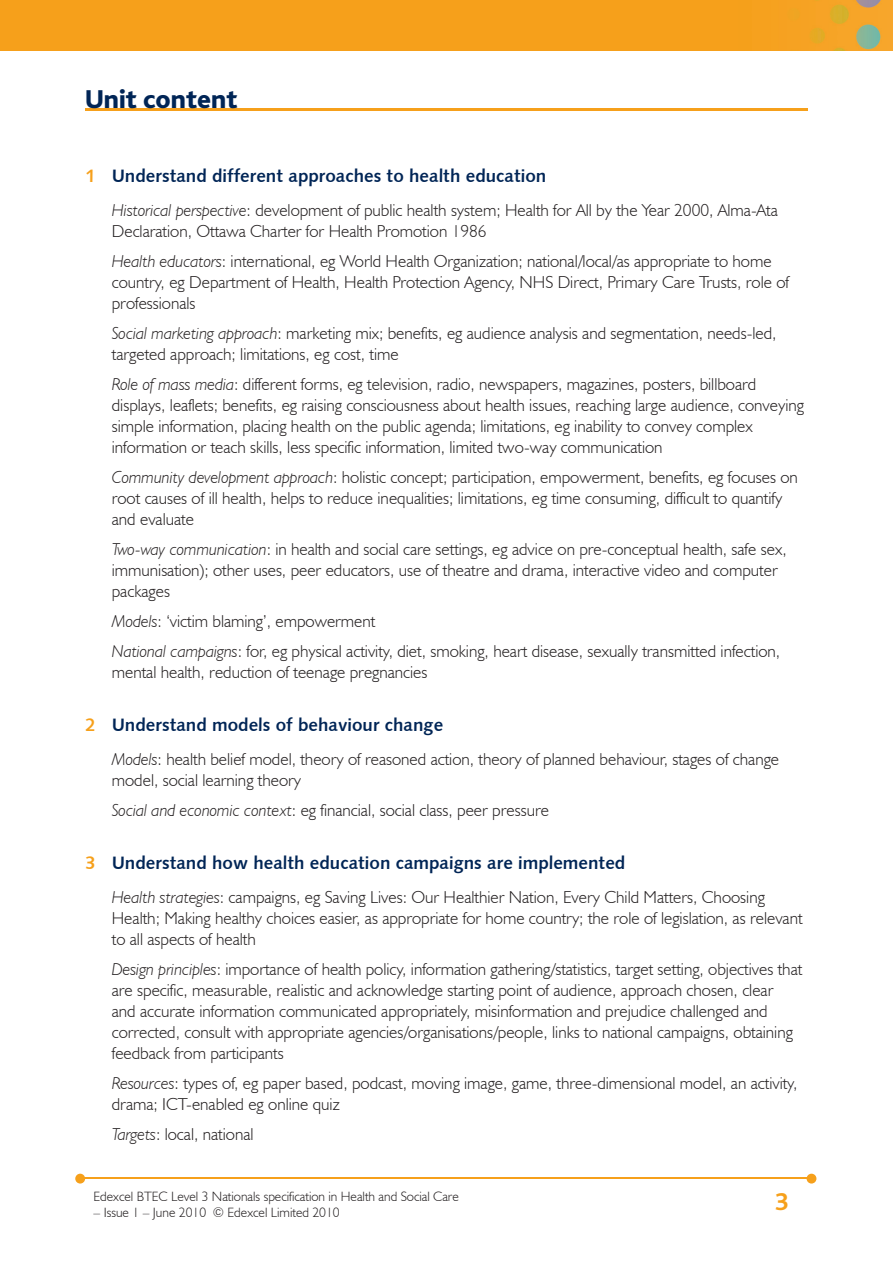
<style>
.page{position:relative;width:893px;height:1263px;background:#fff}
.page>*{position:absolute;margin:0;border:0;box-sizing:border-box;transform-origin:0 0}
.t1{font:800 27px "Bliss";color:#002556}
.t2{font:700 25.5px "Bliss";color:#f6a01b}
.t3{font:18px "Humanist 531 BT Bold A";color:#002556}
.t4{font:300 17.25px/21px "Humanist 521 BT";color:#231f20}
.t5{font:300 13.5px "Humanist 521 BT";color:#231f20}
.s1{color:#f6a01b}
.s2{font-style:italic}
</style>
<div class="page">
<img style="left:0;top:0;width:893px;height:51px">
<hr style="left:82px;top:1178px;width:728px;height:1px;background:#f6a01b">
<svg style="left:807px;top:1174px;width:9px;height:9px"></svg>
<svg style="left:75px;top:1174px;width:10px;height:9px"></svg>
<hr style="left:85px;top:108px;width:723px;height:2px;background:#f6a01b">
<h1 class="t1" style="left:85px;top:85px;width:154px">Unit content</h1>
<p class="t3" style="left:85px;top:164px;width:463px"><span class="s1">1</span> Understand different approaches to health education</p>
<p class="t4" style="left:112px;top:199px;width:668px"><span class="s2">Historical perspective</span>: development of public health system; Health for All by the Year 2000, Alma-Ata<br>Declaration, Ottawa Charter for Health Promotion 1986</p>
<p class="t4" style="left:112px;top:250px;width:679px"><span class="s2">Health educators</span>: international, eg World Health Organization; national/local/as appropriate to home country, eg Department of Health, Health Protection Agency, NHS Direct, Primary Care Trusts, role of professionals</p>
<p class="t4" style="left:112px;top:322px;width:666px"><span class="s2">Social marketing approach</span>: marketing mix; benefits, eg audience analysis and segmentation, needs-led, targeted approach; limitations, eg cost, time</p>
<p class="t4" style="left:112px;top:373px;width:694px"><span class="s2">Role of mass media</span>: different forms, eg television, radio, newspapers, magazines, posters, billboard displays, leaflets; benefits, eg raising consciousness about health issues, reaching large audience, conveying simple information, placing health on the public agenda; limitations, eg inability to convey complex information or teach skills, less specific information, limited two-way communication</p>
<p class="t4" style="left:112px;top:466px;width:687px"><span class="s2">Community development approach</span>: holistic concept; participation, empowerment, benefits, eg focuses on root causes of ill health, helps to reduce inequalities; limitations, eg time consuming, difficult to quantify and evaluate</p>
<p class="t4" style="left:112px;top:538px;width:676px"><span class="s2">Two-way communication</span>: in health and social care settings, eg advice on pre-conceptual health, safe sex, immunisation); other uses, peer educators, use of theatre and drama, interactive video and computer packages</p>
<p class="t4" style="left:112px;top:606px;width:670px;line-height:30px"><span class="s2">Models</span>: ‘victim blaming’, empowerment<br><span class="s2">National campaigns</span>: for, eg physical activity, diet, smoking, heart disease, sexually transmitted infection,</p>
<p class="t4" style="left:112px;top:661px;width:317px">mental health, reduction of teenage pregnancies</p>
<p class="t3" style="left:85px;top:713px;width:360px"><span class="s1">2</span> Understand models of behaviour change</p>
<p class="t4" style="left:112px;top:748px;width:669px"><span class="s2">Models</span>: health belief model, theory of reasoned action, theory of planned behaviour, stages of change model, social learning theory</p>
<p class="t4" style="left:112px;top:799px;width:439px"><span class="s2">Social and economic context</span>: eg financial, social class, peer pressure</p>
<p class="t3" style="left:85px;top:851px;width:542px"><span class="s1">3</span> Understand how health education campaigns are implemented</p>
<p class="t4" style="left:112px;top:886px;width:692px"><span class="s2">Health strategies</span>: campaigns, eg Saving Lives: Our Healthier Nation, Every Child Matters, Choosing<br>Health; Making healthy choices easier, as appropriate for home country; the role of legislation, as relevant to all aspects of health</p>
<p class="t4" style="left:112px;top:958px;width:692px"><span class="s2">Design principles</span>: importance of health policy, information gathering/statistics, target setting, objectives that are specific, measurable, realistic and acknowledge starting point of audience, approach chosen, clear<br>and accurate information communicated appropriately, misinformation and prejudice challenged and corrected, consult with appropriate agencies/organisations/people, links to national campaigns, obtaining feedback from participants</p>
<p class="t4" style="left:112px;top:1072px;width:687px"><span class="s2">Resources</span>: types of, eg paper based, podcast, moving image, game, three-dimensional model, an activity, drama; ICT-enabled eg online quiz</p>
<p class="t4" style="left:112px;top:1123px;width:143px"><span class="s2">Targets</span>: local, national</p>
<p class="t5" style="left:94px;top:1188px;width:367px">Edexcel BTEC Level 3 Nationals specification in Health and Social Care</p>
<p class="t5" style="left:94px;top:1204px;width:248px">– Issue 1 – June 2010 © Edexcel Limited 2010</p>
<h2 class="t2" style="left:775px;top:1189px;width:15px">3</h2>
</div>
